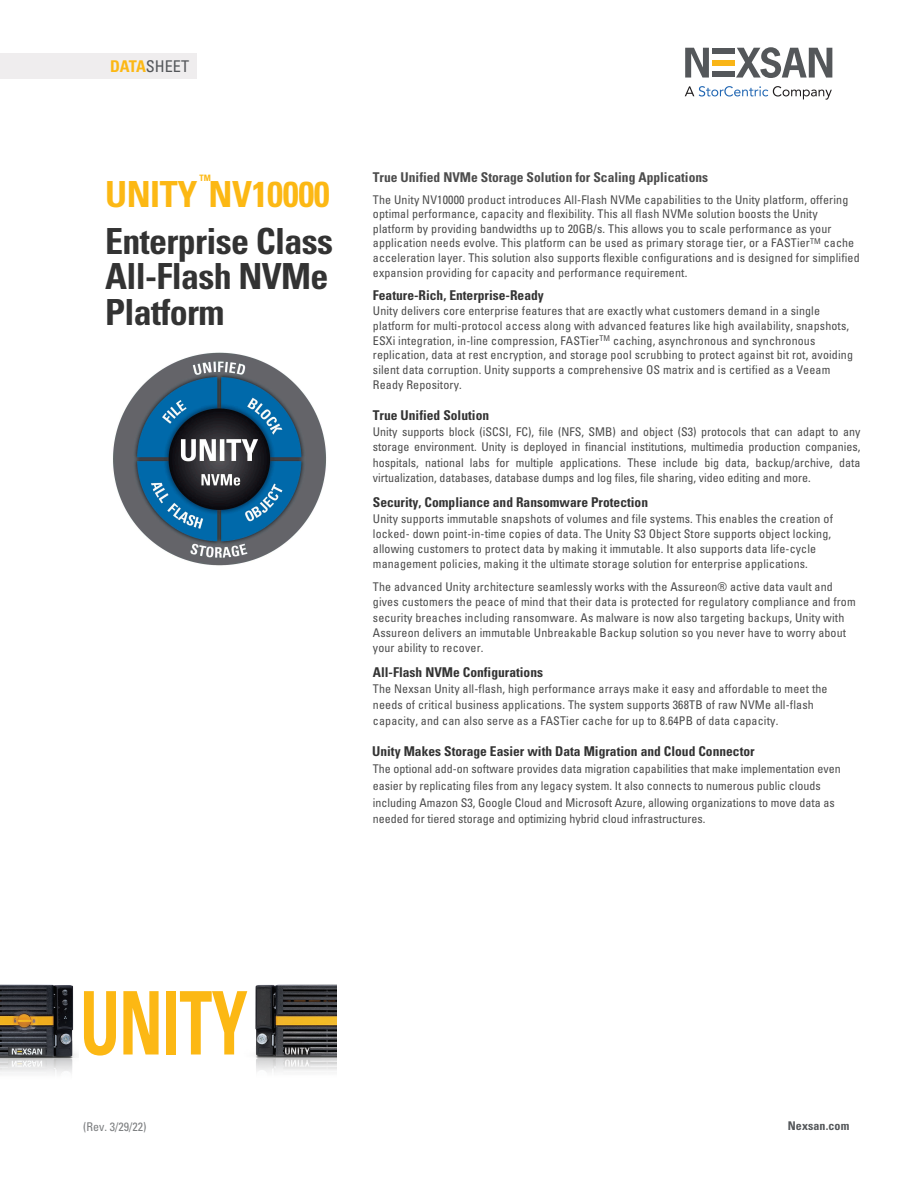
<style>
.page{position:relative;width:918px;height:1188px;background:#fff}
.page>*{position:absolute;margin:0;border:0;box-sizing:border-box;transform-origin:0 0}
.Headline_gray{font:700 condensed 36px/46.2px "Univers LT Std";letter-spacing:-.02em;color:#333}
.t1{font:condensed 16.2px "Univers LT Std";color:#54575a}
.Body{font:700 condensed 13.5px "Univers LT Std";color:#333}
.Body-2{font:700 condensed 13.5px "Univers LT Std";color:#4c4c4c}
.Body-3{font:condensed 12px/14.5px "Univers LT Std";letter-spacing:.01em;color:#4c4c4c}
.Body-4{font:condensed 12px "Univers LT Std";color:#7c7e80}
.Body-5{font:700 condensed 12px "Univers LT Std";letter-spacing:.01em;color:#54575a}
.Headline_gray-2{font:700 condensed 8.85px "Univers LT Std";color:#fcb814}
.s1{font-weight:700;color:#fcb814}
.s2{color:#fcb814}
</style>
<div class="page">
<div style="left:0;top:53px;width:197px;height:26px;background:#efedee"></div>
<svg style="left:685px;top:48px;width:24px;height:30px"></svg>
<svg style="left:736px;top:47px;width:96px;height:31px"></svg>
<div style="left:712px;top:48px;width:23px;height:6px;background:#54575a"></div>
<div style="left:712px;top:60px;width:23px;height:6px;background:#f9b517"></div>
<div style="left:712px;top:72px;width:23px;height:5px;background:#54575a"></div>
<svg style="left:685px;top:86px;width:147px;height:14px"></svg>
<svg style="left:84px;top:991px;width:32px;height:65px"></svg>
<svg style="left:123px;top:991px;width:36px;height:63px"></svg>
<div style="left:166px;top:991px;width:10px;height:63px;background:#fcb814"></div>
<svg style="left:180px;top:991px;width:47px;height:63px"></svg>
<img style="left:227px;top:984px;width:110px;height:88px">
<img style="left:0;top:984px;width:77px;height:90px">
<img style="left:113px;top:352px;width:213px;height:214px">
<h2 class="t1" style="left:110px;top:56px;width:81px"><span class="s1">DATA</span>SHEET</h2>
<p class="Headline_gray-2" style="left:200px;top:172px;width:13px">TM</p>
<p class="Headline_gray" style="left:105px;top:171px;width:230px"><span class="s2">UNITY NV10000<br></span>Enterprise Class</p>
<p class="Headline_gray" style="left:105px;top:258px;width:225px;line-height:35.5px">All-Flash NVMe<br>Platform</p>
<p class="Body-2" style="left:373px;top:169px;width:337px">True Unified NVMe Storage Solution for Scaling Applications</p>
<p class="Body-3" style="left:373px;top:192px;width:488px">The Unity NV10000 product introduces All-Flash NVMe capabilities to the Unity platform, offering optimal performance, capacity and flexibility. This all flash NVMe solution boosts the Unity platform by providing bandwidths up to 20GB/s. This allows you to scale performance as your application needs evolve. This platform can be used as primary storage tier, or a FASTier<sup>TM</sup> cache acceleration layer. This solution also supports flexible configurations and is designed for simplified expansion providing for capacity and performance requirement.</p>
<p class="Body" style="left:373px;top:287px;width:172px">Feature-Rich, Enterprise-Ready</p>
<p class="Body-3" style="left:373px;top:303px;width:482px">Unity delivers core enterprise features that are exactly what customers demand in a single platform for multi-protocol access along with advanced features like high availability, snapshots, ESXi integration, in-line compression, FASTier<sup>TM</sup> caching, asynchronous and synchronous replication, data at rest encryption, and storage pool scrubbing to protect against bit rot, avoiding silent data corruption. Unity supports a comprehensive OS matrix and is certified as a Veeam Ready Repository.</p>
<p class="Body" style="left:373px;top:407px;width:118px">True Unified Solution</p>
<p class="Body-3" style="left:373px;top:424px;width:489px;line-height:15.5px;text-align:justify">Unity supports block (iSCSI, FC), file (NFS, SMB) and object (S3) protocols that can adapt to any storage environment. Unity is deployed in financial institutions, multimedia production companies, hospitals, national labs for multiple applications. These include big data, backup/archive, data virtualization, databases, database dumps and log files, file sharing, video editing and more.</p>
<p class="Body" style="left:373px;top:494px;width:277px">Security, Compliance and Ransomware Protection</p>
<p class="Body-3" style="left:373px;top:511px;width:462px;line-height:15px">Unity supports immutable snapshots of volumes and file systems. This enables the creation of locked- down point-in-time copies of data. The Unity S3 Object Store supports object locking, allowing customers to protect data by making it immutable. It also supports data life-cycle management policies, making it the ultimate storage solution for enterprise applications.</p>
<p class="Body-3" style="left:373px;top:579px;width:484px;line-height:15.1px">The advanced Unity architecture seamlessly works with the Assureon® active data vault and gives customers the peace of mind that their data is protected for regulatory compliance and from security breaches including ransomware. As malware is now also targeting backups, Unity with Assureon delivers an immutable Unbreakable Backup solution so you never have to worry about your ability to recover.</p>
<p class="Body" style="left:373px;top:664px;width:172px">All-Flash NVMe Configurations</p>
<p class="Body-3" style="left:373px;top:681px;width:456px;line-height:15.8px">The Nexsan Unity all-flash, high performance arrays make it easy and affordable to meet the needs of critical business applications. The system supports 368TB of raw NVMe all-flash capacity, and can also serve as a FASTier cache for up to 8.64PB of data capacity.</p>
<p class="Body" style="left:372px;top:743px;width:384px">Unity Makes Storage Easier with Data Migration and Cloud Connector</p>
<p class="Body-3" style="left:373px;top:761px;width:469px;line-height:16.6px">The optional add-on software provides data migration capabilities that make implementation even easier by replicating files from any legacy system. It also connects to numerous public clouds including Amazon S3, Google Cloud and Microsoft Azure, allowing organizations to move data as needed for tiered storage and optimizing hybrid cloud infrastructures.</p>
<p class="Body-4" style="left:83px;top:1120px;width:65px">(Rev. 3/29/22)</p>
<p class="Body-5" style="left:788px;top:1119px;width:63px">Nexsan.com</p>
</div>
